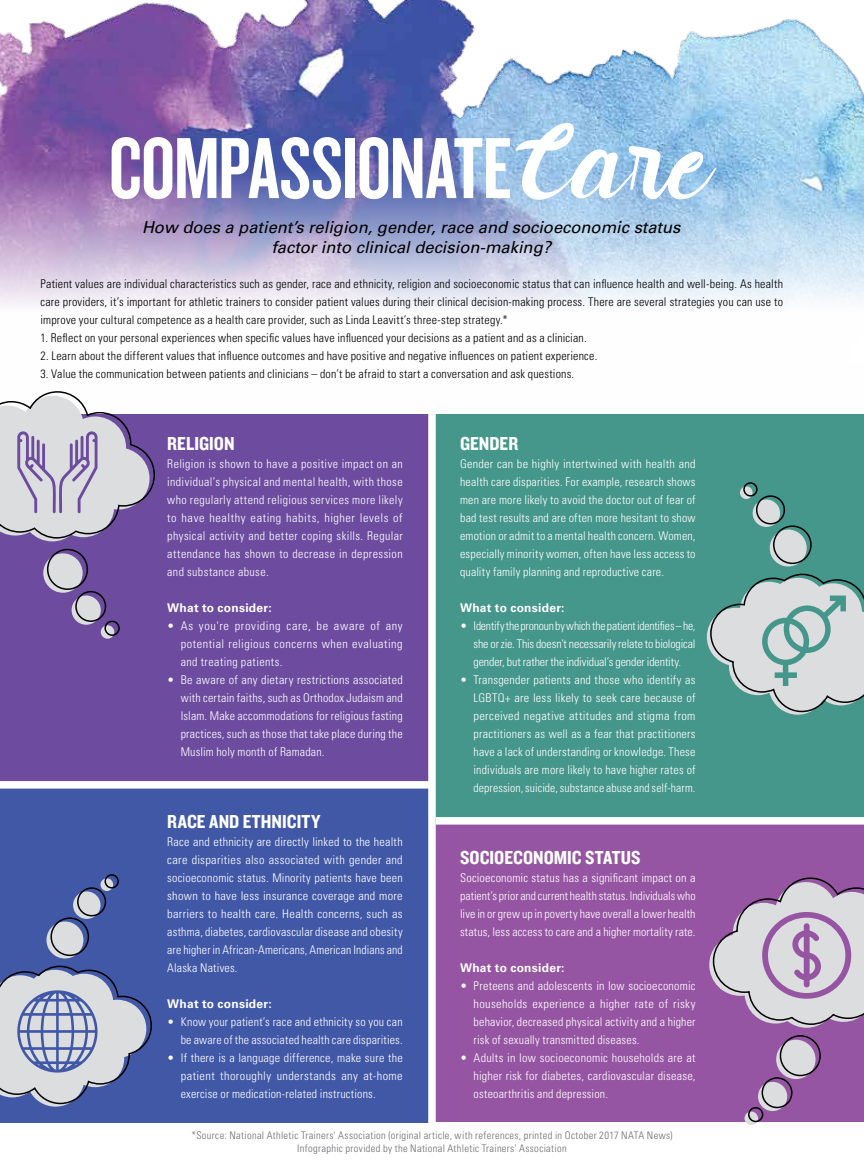
<style>
.page{position:relative;width:864px;height:1175px;background:#fff}
.page>*{position:absolute;margin:0;border:0;box-sizing:border-box;transform-origin:0 0}
.t1{font:90px "Knockout HTF48 Featherweight";letter-spacing:-.01em;color:#fff}
.t2{font:19.5px "Knockout HTF50 Welterweight";color:#fff}
.t3{font:italic 16.5px/19.5px "Univers LT Std";color:#000;text-align:center}
.t4{font:300 condensed 12px/18px "Univers LT Std";letter-spacing:.015em;color:#fff;text-align:justify}
.t5{font:300 condensed 12px/18px "Univers LT Std";letter-spacing:.015em;color:#000;text-align:justify}
.t6{font:700 12px "Univers LT Std";letter-spacing:.025em;color:#fff}
.t7{font:300 condensed 10.5px/12.6px "Univers LT Std";letter-spacing:.03em;color:#6d6e71;text-align:center}
.s1{font-family:"Candlelight"}
</style>
<div class="page">
<img style="left:0;top:0;width:864px;height:306px">
<div style="left:0;top:414px;width:432px;height:378px;background:#6d4c9f"></div>
<div style="left:0;top:788px;width:432px;height:334px;background:#4158a7"></div>
<div style="left:432px;top:414px;width:432px;height:414px;background:#45968b"></div>
<div style="left:432px;top:823px;width:432px;height:299px;background:#9655a2"></div>
<div style="left:428px;top:406px;width:8px;height:764px;background:#fff"></div>
<div style="left:436px;top:817px;width:428px;height:7px;background:#fff"></div>
<div style="left:0;top:781px;width:432px;height:7px;background:#fff"></div>
<div style="left:43px;top:553px;width:40px;height:40px;background:#dcddde;border-radius:50%"></div>
<div style="left:776px;top:1039px;width:40px;height:40px;background:#dcddde;border-radius:50%"></div>
<div style="left:770px;top:529px;width:37px;height:37px;background:#dcddde;border-radius:50%"></div>
<div style="left:46px;top:921px;width:37px;height:37px;background:#dcddde;border-radius:50%"></div>
<div style="left:47px;top:549px;width:41px;height:41px;border:2px solid #000;border-radius:50%"></div>
<div style="left:780px;top:1035px;width:41px;height:41px;border:2px solid #000;border-radius:50%"></div>
<div style="left:773px;top:525px;width:39px;height:39px;border:2px solid #000;border-radius:50%"></div>
<div style="left:50px;top:917px;width:39px;height:39px;border:2px solid #000;border-radius:50%"></div>
<div style="left:72px;top:595px;width:29px;height:29px;background:#dcddde;border-radius:50%"></div>
<div style="left:758px;top:1081px;width:29px;height:30px;background:#dcddde;border-radius:50%"></div>
<div style="left:753px;top:499px;width:27px;height:28px;background:#dcddde;border-radius:50%"></div>
<div style="left:73px;top:891px;width:28px;height:28px;background:#dcddde;border-radius:50%"></div>
<div style="left:75px;top:591px;width:31px;height:31px;border:2px solid #000;border-radius:50%"></div>
<div style="left:762px;top:1077px;width:31px;height:31px;border:2px solid #000;border-radius:50%"></div>
<div style="left:756px;top:495px;width:29px;height:29px;border:2px solid #000;border-radius:50%"></div>
<div style="left:77px;top:887px;width:29px;height:29px;border:2px solid #000;border-radius:50%"></div>
<div style="left:101px;top:625px;width:13px;height:13px;background:#dcddde;border-radius:50%"></div>
<svg style="left:745px;top:1111px;width:13px;height:14px"></svg>
<svg style="left:740px;top:486px;width:13px;height:13px"></svg>
<svg style="left:101px;top:878px;width:12px;height:13px"></svg>
<div style="left:104px;top:620px;width:16px;height:16px;border:2px solid #000;border-radius:50%"></div>
<div style="left:748px;top:1106px;width:15px;height:16px;border:2px solid #000;border-radius:50%"></div>
<div style="left:743px;top:482px;width:15px;height:14px;border:2px solid #000;border-radius:50%"></div>
<div style="left:105px;top:874px;width:14px;height:14px;border:2px solid #000;border-radius:50%"></div>
<svg style="left:709px;top:877px;width:155px;height:150px"></svg>
<svg style="left:707px;top:573px;width:157px;height:141px"></svg>
<svg style="left:0;top:391px;width:155px;height:150px"></svg>
<svg style="left:0;top:965px;width:152px;height:141px"></svg>
<h1 class="t1" style="left:109px;top:123px;width:606px">COMPASSIONATE <span class="s1">Care</span></h1>
<h3 class="t3" style="left:142px;top:218px;width:540px">How does a patient’s religion, gender, race and socioeconomic status factor into clinical decision-making?</h3>
<p class="t5" style="left:40px;top:275px;width:744px">Patient values are individual characteristics such as gender, race and ethnicity, religion and socioeconomic status that can influence health and well-being. As health care providers, it’s important for athletic trainers to consider patient values during their clinical decision-making process. There are several strategies you can use to improve your cultural competence as a health care provider, such as Linda Leavitt’s three-step strategy.*</p>
<p class="t5" style="left:40px;top:329px;width:548px">1. Reflect on your personal experiences when specific values have influenced your decisions as a patient and as a clinician.</p>
<p class="t5" style="left:40px;top:347px;width:558px">2. Learn about the different values that influence outcomes and have positive and negative influences on patient experience.</p>
<p class="t5" style="left:40px;top:365px;width:535px">3. Value the communication between patients and clinicians – don’t be afraid to start a conversation and ask questions.</p>
<h2 class="t2" style="left:167px;top:433px;width:69px">RELIGION</h2>
<p class="t4" style="left:167px;top:455px;width:237px">Religion is shown to have a positive impact on an individual’s physical and mental health, with those who regularly attend religious services more likely to have healthy eating habits, higher levels of physical activity and better coping skills. Regular attendance has shown to decrease in depression and substance abuse.</p>
<p class="t6" style="left:167px;top:601px;width:106px">What to consider:</p>
<p class="t4" style="left:181px;top:617px;width:224px;text-indent:-14px">• As you're providing care, be aware of any potential religious concerns when evaluating and treating patients.</p>
<p class="t4" style="left:181px;top:671px;width:224px;text-indent:-14px">• Be aware of any dietary restrictions associated with certain faiths, such as Orthodox Judaism and Islam. Make accommodations for religious fasting practices, such as those that take place during the Muslim holy month of Ramadan.</p>
<h2 class="t2" style="left:167px;top:811px;width:155px">RACE AND ETHNICITY</h2>
<p class="t4" style="left:167px;top:833px;width:237px">Race and ethnicity are directly linked to the health care disparities also associated with gender and socioeconomic status. Minority patients have been shown to have less insurance coverage and more barriers to health care. Health concerns, such as asthma, diabetes, cardiovascular disease and obesity are higher in African-Americans, American Indians and Alaska Natives.</p>
<p class="t6" style="left:167px;top:997px;width:106px">What to consider:</p>
<p class="t4" style="left:167px;top:1013px;width:237px;text-align:right">• Know your patient’s race and ethnicity so you can be aware of the associated health care disparities.</p>
<p class="t4" style="left:181px;top:1049px;width:224px;text-indent:-14px">• If there is a language difference, make sure the patient thoroughly understands any at-home exercise or medication-related instructions.</p>
<h2 class="t2" style="left:460px;top:433px;width:60px">GENDER</h2>
<p class="t4" style="left:460px;top:455px;width:237px">Gender can be highly intertwined with health and health care disparities. For example, research shows men are more likely to avoid the doctor out of fear of bad test results and are often more hesitant to show emotion or admit to a mental health concern. Women, especially minority women, often have less access to quality family planning and reproductive care.</p>
<p class="t6" style="left:460px;top:601px;width:106px">What to consider:</p>
<p class="t4" style="left:474px;top:617px;width:223px;text-indent:-14px">• Identify the pronoun by which the patient identifies – he, she or zie. This doesn’t necessarily relate to biological gender, but rather the individual’s gender identity.</p>
<p class="t4" style="left:474px;top:671px;width:224px;text-indent:-14px">• Transgender patients and those who identify as LGBTQ+ are less likely to seek care because of perceived negative attitudes and stigma from practitioners as well as a fear that practitioners have a lack of understanding or knowledge. These individuals are more likely to have higher rates of depression, suicide, substance abuse and self-harm.</p>
<h2 class="t2" style="left:460px;top:847px;width:182px">SOCIOECONOMIC STATUS</h2>
<p class="t4" style="left:460px;top:869px;width:237px">Socioeconomic status has a significant impact on a patient’s prior and current health status. Individuals who live in or grew up in poverty have overall a lower health status, less access to care and a higher mortality rate.</p>
<p class="t6" style="left:460px;top:961px;width:106px">What to consider:</p>
<p class="t4" style="left:474px;top:977px;width:224px;text-indent:-14px">• Preteens and adolescents in low socioeconomic households experience a higher rate of risky behavior, decreased physical activity and a higher risk of sexually transmitted diseases.</p>
<p class="t4" style="left:474px;top:1049px;width:224px;text-indent:-14px">• Adults in low socioeconomic households are at higher risk for diabetes, cardiovascular disease, osteoarthritis and depression.</p>
<p class="t7" style="left:191px;top:1129px;width:483px">*Source: National Athletic Trainers' Association (original article, with references, printed in October 2017 NATA News)<br>Infographic provided by the National Athletic Trainers' Association</p>
</div>
